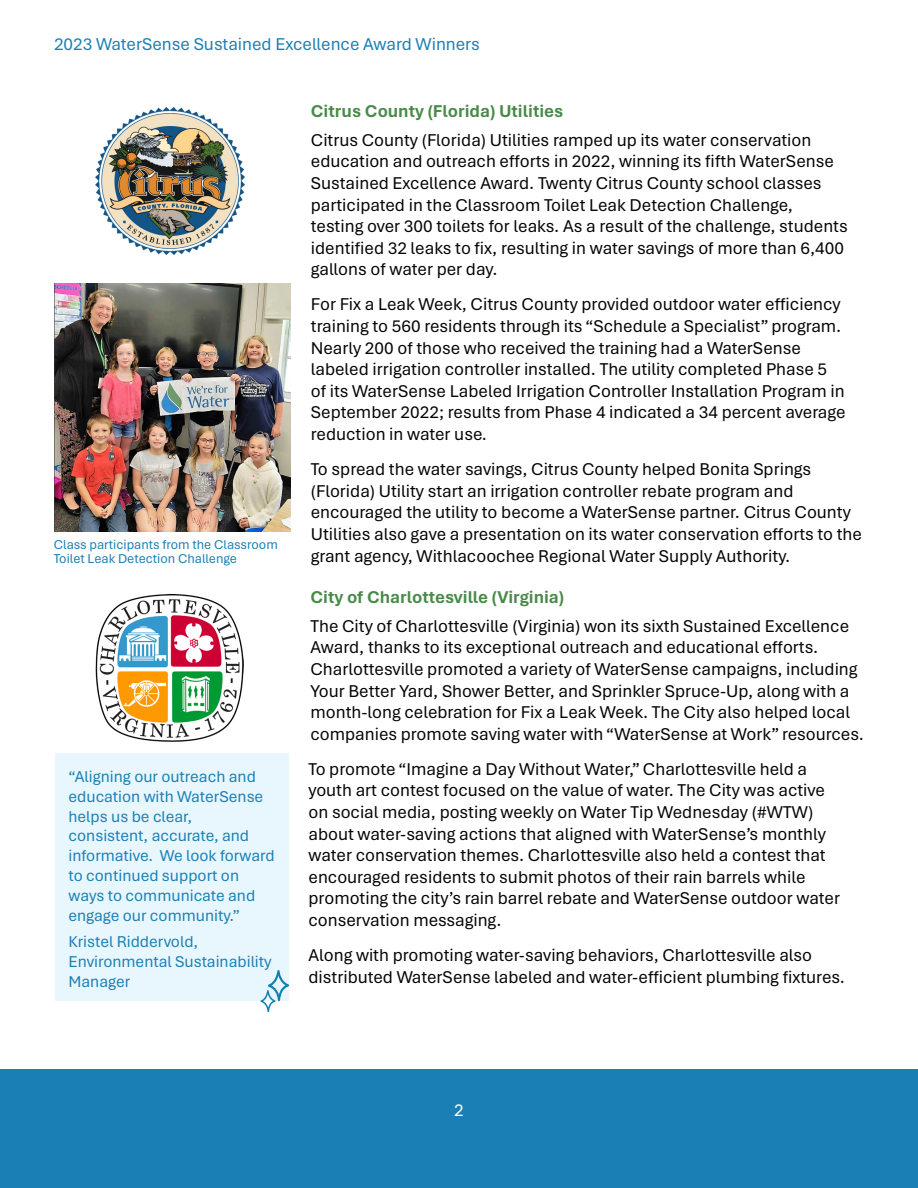
<style>
.page{position:relative;width:918px;height:1188px;background:#fff}
.page>*{position:absolute;margin:0;border:0;box-sizing:border-box;transform-origin:0 0}
.t1{font:18px/21.6px "Aptos";color:#040503}
.t2{font:700 18px "Aptos";color:#488a48}
.t3{font:18px "Aptos";color:#1a7fb5}
.t4{font:18px "Aptos";color:#fff}
.t5{font:16.5px/19.8px "Aptos";color:#1a7fb5}
.t6{font:13.5px/13.5px "Aptos";color:#1a7fb5}
</style>
<div class="page">
<div style="left:0;top:1069px;width:918px;height:119px;background:#1a7fb5"></div>
<img style="left:95px;top:107px;width:150px;height:148px">
<img style="left:54px;top:284px;width:237px;height:248px">
<img style="left:95px;top:594px;width:148px;height:148px">
<div style="left:55px;top:753px;width:233px;height:247px;background:#e8f6fd"></div>
<svg style="left:260px;top:970px;width:29px;height:42px"></svg>
<p class="t3" style="left:54px;top:32px;width:427px">2023 WaterSense Sustained Excellence Award Winners</p>
<p class="t6" style="left:54px;top:537px;width:226px">Class participants from the Classroom<br>Toilet Leak Detection Challenge</p>
<p class="t5" style="left:69px;top:766px;width:208px">“Aligning our outreach and education with WaterSense helps us be clear, consistent, accurate, and informative. We look forward to continued support on ways to communicate and engage our community.”</p>
<p class="t5" style="left:69px;top:931px;width:205px">Kristel Riddervold,<br>Environmental Sustainability<br>Manager</p>
<h3 class="t2" style="left:311px;top:99px;width:254px">Citrus County (Florida) Utilities</h3>
<p class="t1" style="left:311px;top:128px;width:538px">Citrus County (Florida) Utilities ramped up its water conservation education and outreach efforts in 2022, winning its fifth WaterSense Sustained Excellence Award. Twenty Citrus County school classes participated in the Classroom Toilet Leak Detection Challenge, testing over 300 toilets for leaks. As a result of the challenge, students identified 32 leaks to fix, resulting in water savings of more than 6,400 gallons of water per day.</p>
<p class="t1" style="left:311px;top:293px;width:536px">For Fix a Leak Week, Citrus County provided outdoor water efficiency training to 560 residents through its “Schedule a Specialist” program.<br>Nearly 200 of those who received the training had a WaterSense labeled irrigation controller installed. The utility completed Phase 5 of its WaterSense Labeled Irrigation Controller Installation Program in September 2022; results from Phase 4 indicated a 34 percent average reduction in water use.</p>
<p class="t1" style="left:311px;top:458px;width:553px">To spread the water savings, Citrus County helped Bonita Springs (Florida) Utility start an irrigation controller rebate program and encouraged the utility to become a WaterSense partner. Citrus County Utilities also gave a presentation on its water conservation efforts to the grant agency, Withlacoochee Regional Water Supply Authority.</p>
<h3 class="t2" style="left:310px;top:585px;width:255px">City of Charlottesville (Virginia)</h3>
<p class="t1" style="left:310px;top:614px;width:555px">The City of Charlottesville (Virginia) won its sixth Sustained Excellence Award, thanks to its exceptional outreach and educational efforts.<br>Charlottesville promoted a variety of WaterSense campaigns, including Your Better Yard, Shower Better, and Sprinkler Spruce-Up, along with a month-long celebration for Fix a Leak Week. The City also helped local companies promote saving water with “WaterSense at Work” resources.</p>
<p class="t1" style="left:309px;top:757px;width:533px">To promote “Imagine a Day Without Water,” Charlottesville held a youth art contest focused on the value of water. The City was active on social media, posting weekly on Water Tip Wednesday (#WTW) about water-saving actions that aligned with WaterSense’s monthly water conservation themes. Charlottesville also held a contest that encouraged residents to submit photos of their rain barrels while promoting the city’s rain barrel rebate and WaterSense outdoor water conservation messaging.</p>
<p class="t1" style="left:309px;top:944px;width:538px">Along with promoting water-saving behaviors, Charlottesville also distributed WaterSense labeled and water-efficient plumbing fixtures.</p>
<p class="t4" style="left:454px;top:1098px;width:11px">2</p>
</div>
